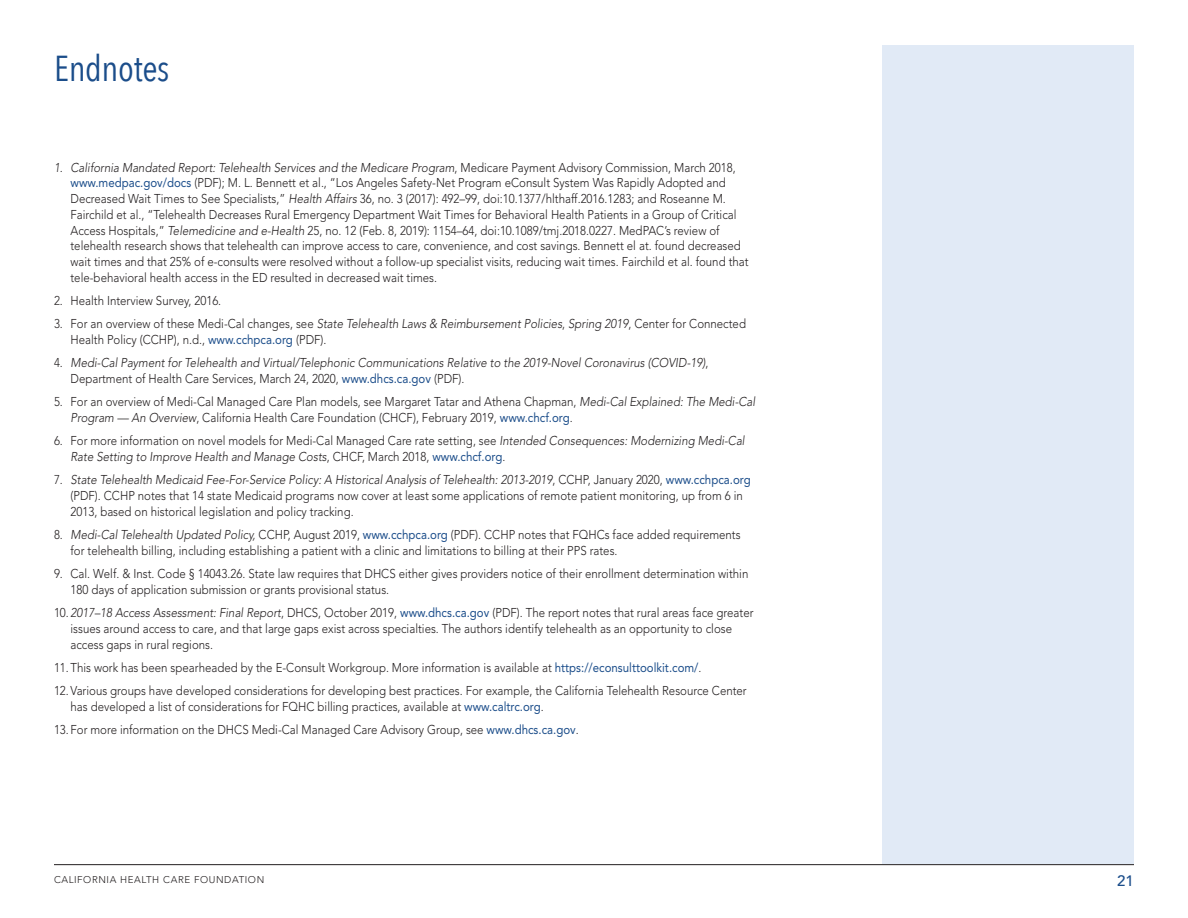
<style>
.page{position:relative;width:1188px;height:918px;background:#fff}
.page>*{position:absolute;margin:0;border:0;box-sizing:border-box;transform-origin:0 0}
.Head_main{font:36px "Avenir Next Condensed";letter-spacing:-.01em;color:#1b4d8a}
.t1{font:500 15px "Avenir LT Std";color:#1b4d8a}
.endnotes{font:300 12.75px/15.8px "Avenir LT Std";color:#231f20;scale:.9 1}
.endnotes-2{font:italic 300 12.75px/15.8px "Avenir LT Std";color:#231f20;scale:.9 1}
.t2{font:300 9.75px "Avenir LT Std";letter-spacing:.06em;color:#231f20}
.s1{font-style:italic}
.s2{font-weight:400;color:#1b4d8a}
.s3{font-style:normal}
.s4{font-weight:400;font-style:normal;color:#1b4d8a}
</style>
<div class="page">
<div style="left:882px;top:45px;width:252px;height:819px;background:#e1eaf6"></div>
<hr style="left:54px;top:864px;width:1080px;height:1px;background:#231f20">
<p class="Head_main" style="left:54px;top:38px;width:117px">Endnotes</p>
<p class="endnotes" style="left:70px;top:159px;width:755px;text-indent:-16px"><span class="s1">1. California Mandated Report: Telehealth Services and the Medicare Program</span>, Medicare Payment Advisory Commission, March 2018, <span class="s2">www.medpac.gov/docs</span> (PDF); M. L. Bennett et al., “Los Angeles Safety-Net Program eConsult System Was Rapidly Adopted and Decreased Wait Times to See Specialists,” <span class="s1">Health Affairs</span> 36, no. 3 (2017): 492–99, doi:10.1377/hlthaff.2016.1283; and Roseanne M.<br>Fairchild et al., “Telehealth Decreases Rural Emergency Department Wait Times for Behavioral Health Patients in a Group of Critical Access Hospitals,” <span class="s1">Telemedicine and e-Health</span> 25, no. 12 (Feb. 8, 2019): 1154–64, doi:10.1089/tmj.2018.0227. MedPAC’s review of telehealth research shows that telehealth can improve access to care, convenience, and cost savings. Bennett el at. found decreased wait times and that 25% of e-consults were resolved without a follow-up specialist visits, reducing wait times. Fairchild et al. found that tele-behavioral health access in the ED resulted in decreased wait times.</p>
<p class="endnotes" style="left:54px;top:293px;width:187px">2. Health Interview Survey, 2016.</p>
<p class="endnotes" style="left:70px;top:316px;width:752px;text-indent:-16px">3. For an overview of these Medi-Cal changes, see <span class="s1">State Telehealth Laws &amp; Reimbursement Policies</span>, <span class="s1">Spring 2019</span>, Center for Connected<br>Health Policy (CCHP), n.d., <span class="s2">www.cchpca.org</span> (PDF).</p>
<p class="endnotes-2" style="left:70px;top:355px;width:710px;text-indent:-16px"><span class="s3">4.</span> Medi-Cal Payment for Telehealth and Virtual/Telephonic Communications Relative to the 2019-Novel Coronavirus (COVID-19)<span class="s3">,<br>Department of Health Care Services, March 24, 2020,</span> <span class="s4">www.dhcs.ca.gov</span> <span class="s3">(PDF).</span></p>
<p class="endnotes" style="left:70px;top:394px;width:762px;text-indent:-16px">5. For an overview of Medi-Cal Managed Care Plan models, see Margaret Tatar and Athena Chapman, <span class="s1">Medi-Cal Explained: The Medi-Cal<br>Program — An Overview</span>, California Health Care Foundation (CHCF), February 2019, <span class="s2">www.chcf.org</span>.</p>
<p class="endnotes" style="left:70px;top:433px;width:751px;text-indent:-16px">6. For more information on novel models for Medi-Cal Managed Care rate setting, see <span class="s1">Intended Consequences: Modernizing Medi-Cal<br>Rate Setting to Improve Health and Manage Costs</span>, CHCF, March 2018, <span class="s2">www.chcf.org</span>.</p>
<p class="endnotes" style="left:70px;top:472px;width:757px;text-indent:-16px">7. <span class="s1">State Telehealth Medicaid Fee-For-Service Policy: A Historical Analysis of Telehealth: 2013-2019</span>, CCHP, January 2020, <span class="s2">www.cchpca.org </span>(PDF). CCHP notes that 14 state Medicaid programs now cover at least some applications of remote patient monitoring, up from 6 in<br>2013, based on historical legislation and policy tracking.</p>
<p class="endnotes" style="left:70px;top:527px;width:746px;text-indent:-16px">8. <span class="s1">Medi-Cal Telehealth Updated Policy,</span> CCHP, August 2019, <span class="s2">www.cchpca.org</span> (PDF). CCHP notes that FQHCs face added requirements for telehealth billing, including establishing a patient with a clinic and limitations to billing at their PPS rates.</p>
<p class="endnotes" style="left:70px;top:566px;width:755px;text-indent:-16px">9. Cal. Welf. &amp; Inst. Code § 14043.26. State law requires that DHCS either gives providers notice of their enrollment determination within<br>180 days of application submission or grants provisional status.</p>
<p class="endnotes" style="left:71px;top:605px;width:761px;text-indent:-17px">10. <span class="s1">2017–18 Access Assessment: Final Report</span>, DHCS, October 2019, <span class="s2">www.dhcs.ca.gov</span> (PDF). The report notes that rural areas face greater issues around access to care, and that large gaps exist across specialties. The authors identify telehealth as an opportunity to close access gaps in rural regions.</p>
<p class="endnotes" style="left:54px;top:660px;width:721px">11.This work has been spearheaded by the E-Consult Workgroup. More information is available at <span class="s2">https://econsulttoolkit.com/</span>.</p>
<p class="endnotes" style="left:71px;top:683px;width:753px;text-indent:-16px">12.Various groups have developed considerations for developing best practices. For example, the California Telehealth Resource Center has developed a list of considerations for FQHC billing practices, available at <span class="s2">www.caltrc.org</span>.</p>
<p class="endnotes" style="left:54px;top:722px;width:585px">13.For more information on the DHCS Medi-Cal Managed Care Advisory Group, see <span class="s2">www.dhcs.ca.gov</span>.</p>
<p class="t2" style="left:54px;top:874px;width:212px">CALIFORNIA HEALTH CARE FOUNDATION</p>
<p class="t1" style="left:1117px;top:872px;width:18px">21</p>
</div>
